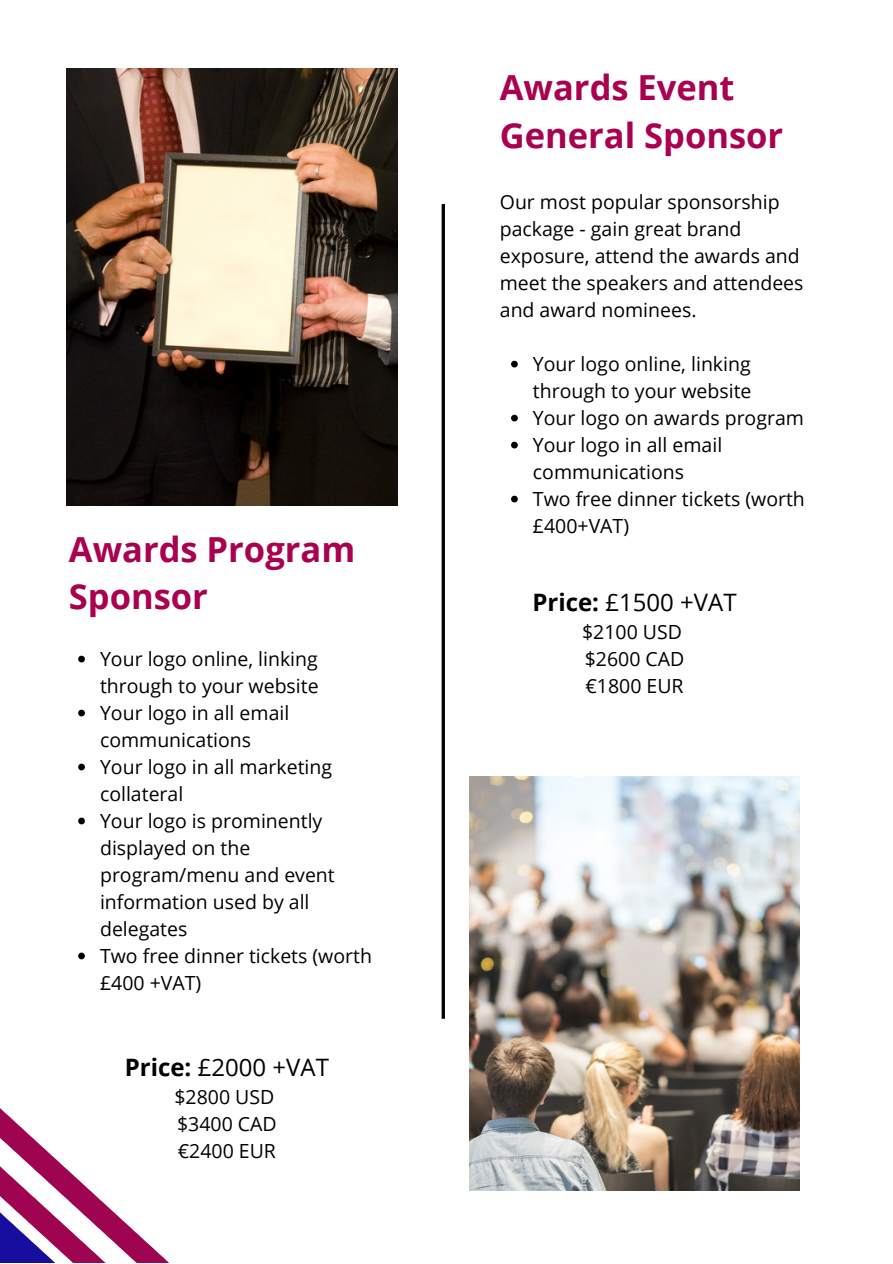
<style>
.page{position:relative;width:893px;height:1264px;background:#fff}
.page>*{position:absolute;margin:0;border:0;box-sizing:border-box;transform-origin:0 0}
.t1{font:700 34.5px/47.4px "Open Sans";color:#aa0050}
.t2{font:24px "Open Sans";color:#000}
.t3{font:19.5px/27px "Open Sans";color:#000}
.s1{font-weight:700}
</style>
<div class="page">
<svg style="left:441px;top:204px;width:4px;height:814px;background:#292929"></svg>
<img style="left:0;top:959px;width:168px;height:303px">
<img style="left:469px;top:776px;width:330px;height:414px">
<img style="left:67px;top:68px;width:330px;height:437px">
<svg style="left:511px;top:361px;width:6px;height:6px"></svg>
<svg style="left:511px;top:415px;width:6px;height:6px"></svg>
<svg style="left:511px;top:441px;width:6px;height:7px"></svg>
<svg style="left:511px;top:495px;width:6px;height:7px"></svg>
<svg style="left:78px;top:655px;width:7px;height:7px"></svg>
<svg style="left:78px;top:709px;width:7px;height:7px"></svg>
<svg style="left:78px;top:763px;width:7px;height:7px"></svg>
<svg style="left:78px;top:817px;width:7px;height:7px"></svg>
<svg style="left:78px;top:952px;width:7px;height:7px"></svg>
<h1 class="t1" style="left:69px;top:525px;width:288px">Awards Program<br>Sponsor</h1>
<p class="t3" style="left:100px;top:644px;width:273px">Your logo online, linking through to your website<br>Your logo in all email communications<br>Your logo in all marketing collateral<br>Your logo is prominently displayed on the program/menu and event information used by all delegates<br>Two free dinner tickets (worth £400 +VAT)</p>
<p class="t2" style="left:125px;top:1050px;width:205px"><span class="s1">Price:</span> £2000 +VAT</p>
<p class="t3" style="left:174px;top:1083px;width:104px">$2800 USD $3400 CAD €2400 EUR</p>
<h1 class="t1" style="left:500px;top:63px;width:285px">Awards Event<br>General Sponsor</h1>
<p class="t3" style="left:500px;top:188px;width:305px">Our most popular sponsorship package - gain great brand exposure, attend the awards and meet the speakers and attendees and award nominees.</p>
<p class="t3" style="left:533px;top:350px;width:273px">Your logo online, linking through to your website<br>Your logo on awards program<br>Your logo in all email communications<br>Two free dinner tickets (worth £400+VAT)</p>
<p class="t2" style="left:532px;top:585px;width:205px"><span class="s1">Price:</span> £1500 +VAT</p>
<p class="t3" style="left:582px;top:618px;width:104px">$2100 USD $2600 CAD €1800 EUR</p>
</div>
